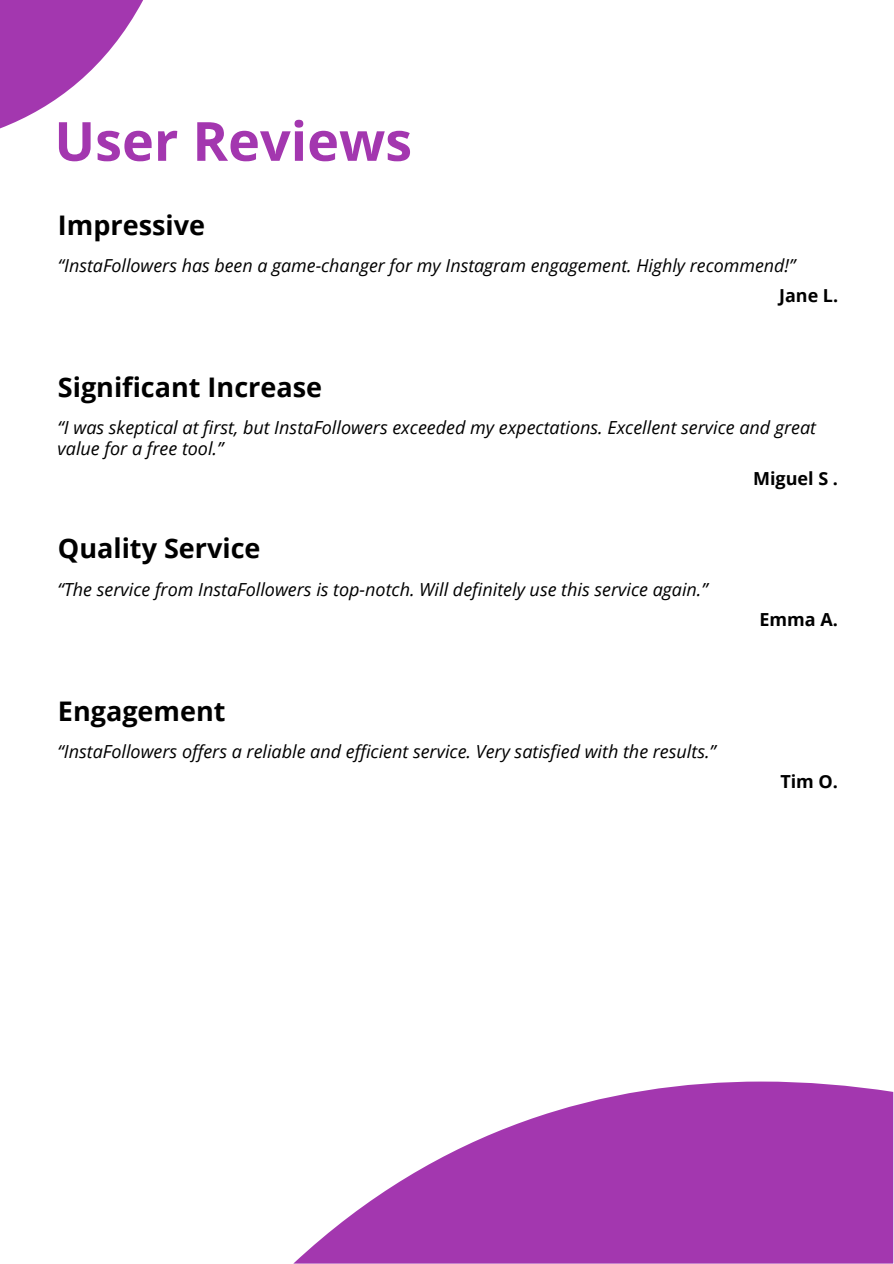
<style>
.page{position:relative;width:894px;height:1264px;background:#fff}
.page>*{position:absolute;margin:0;border:0;box-sizing:border-box;transform-origin:0 0}
.t1{font:700 54px "Open Sans";color:#a337af}
.t2{font:700 27px "Open Sans";color:#000}
.t3{font:italic 18px/20.2px "Open Sans";color:#000}
.t4{font:700 18px "Open Sans";color:#000}
.t5{font:italic 17.85px "Open Sans";color:#000}
.t6{font:700 17.85px "Open Sans";color:#000}
</style>
<div class="page">
<svg style="left:294px;top:1081px;width:599px;height:182px;fill:#a337af"></svg>
<svg style="left:0;top:0;width:143px;height:128px"></svg>
<h1 class="t1" style="left:54px;top:103px;width:359px">User Reviews</h1>
<h2 class="t2" style="left:58px;top:206px;width:149px">Impressive</h2>
<p class="t5" style="left:58px;top:253px;width:738px">“InstaFollowers has been a game-changer for my Instagram engagement. Highly recommend!”</p>
<p class="t6" style="left:779px;top:283px;width:60px">Jane L.</p>
<h2 class="t2" style="left:58px;top:368px;width:266px">Significant Increase</h2>
<p class="t3" style="left:58px;top:417px;width:759px">“I was skeptical at first, but InstaFollowers exceeded my expectations. Excellent service and great value for a free tool.”</p>
<p class="t4" style="left:752px;top:465px;width:86px">Miguel S .</p>
<h2 class="t2" style="left:58px;top:529px;width:204px">Quality Service</h2>
<p class="t3" style="left:58px;top:579px;width:651px">“The service from InstaFollowers is top-notch. Will definitely use this service again.”</p>
<h2 class="t2" style="left:58px;top:691px;width:169px">Engagement</h2>
<p class="t3" style="left:58px;top:741px;width:659px">“InstaFollowers offers a reliable and efficient service. Very satisfied with the results.”</p>
<p class="t4" style="left:759px;top:607px;width:80px">Emma A.</p>
<p class="t4" style="left:780px;top:769px;width:59px">Tim O.</p>
</div>
